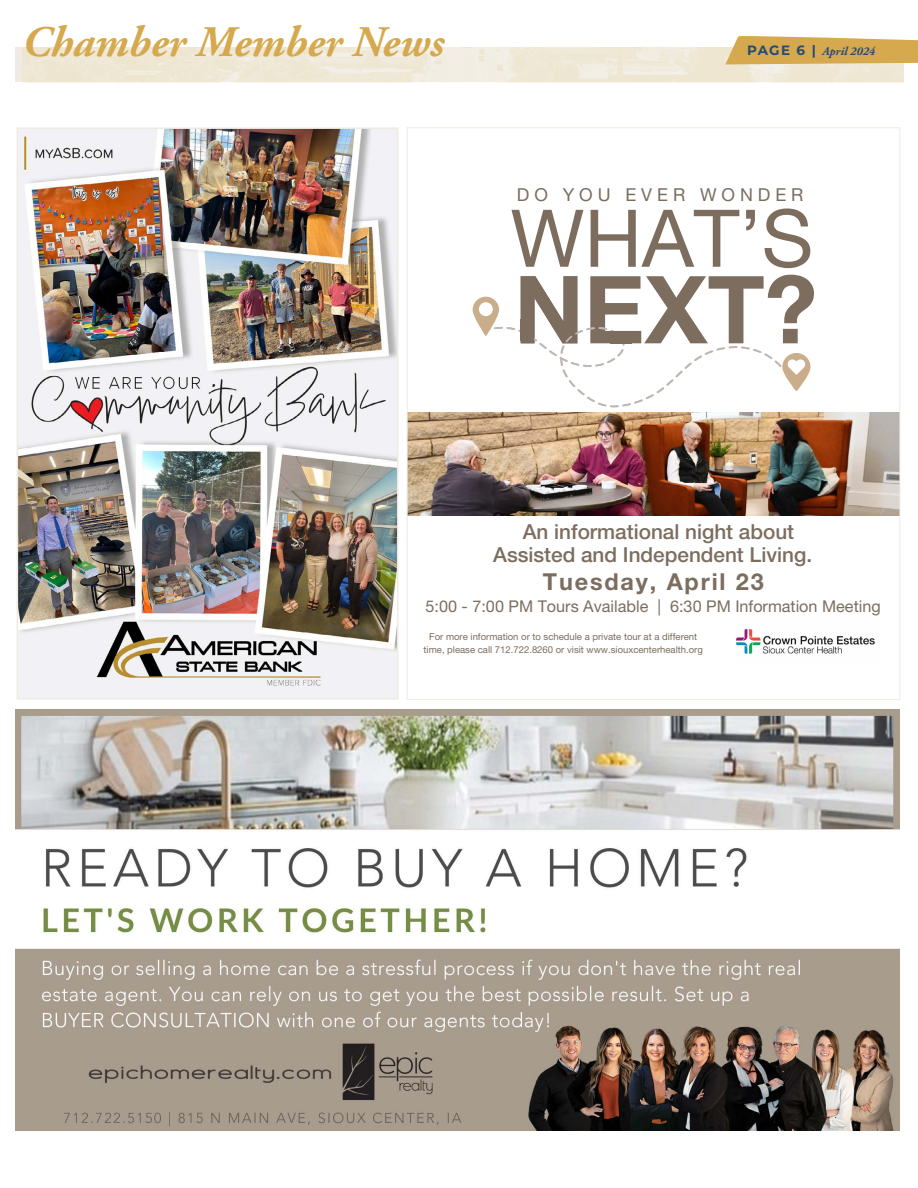
<style>
.page{position:relative;width:918px;height:1188px;background:#fff}
.page>*{position:absolute;margin:0;border:0;box-sizing:border-box;transform-origin:0 0}
.t1{font:700 93.9px "Helvetica Neue LT Pro";color:#7c6d5f}
.t2{font:79.8px "Helvetica Neue LT Pro";color:#7c6d5f}
.t3{font:italic 700 43.5px "Adobe Garamond Pro";color:#d6a94e}
.t4{font:700 23.4px "Helvetica Neue LT Pro";letter-spacing:.08em;color:#7c6d5f}
.t5{font:500 20.7px/23.2px "Helvetica Neue LT Pro";color:#7c6d5f;text-align:center}
.t6{font:17.85px "Helvetica Neue LT Pro";letter-spacing:.275em;color:#7c6d5f}
.t7{font:16.2px "Helvetica Neue LT Pro";color:#7c6d5f}
.t8{font:italic 700 12px "Adobe Garamond Pro";color:#244b7a}
.t9{font:9.6px/13.2px "Helvetica Neue LT Pro";color:#7c6d5f;text-align:center}
.s1{font-family:"Montserrat";font-style:normal;font-size:13.5px}
</style>
<div class="page">
<img style="left:20px;top:130px;width:376px;height:567px">
<div style="left:17px;top:127px;width:382px;height:573px;border:2px solid #efebe3"></div>
<img style="left:22px;top:48px;width:703px;height:34px">
<svg style="left:725px;top:36px;width:193px;height:47px;background:#e3c891"></svg>
<img style="left:15px;top:710px;width:885px;height:420px">
<img style="left:409px;top:413px;width:489px;height:102px">
<img style="left:736px;top:629px;width:139px;height:25px">
<svg style="left:473px;top:297px;width:338px;height:110px"></svg>
<div style="left:521px;top:319px;width:13px;height:22px;background:#7c6d5f"></div>
<div style="left:610px;top:331px;width:22px;height:12px;background:#7c6d5f"></div>
<h3 class="t3" style="left:22px;top:17px;width:423px">Chamber Member News</h3>
<p class="t8" style="left:747px;top:45px;width:130px"><span class="s1">PAGE 6 |</span> April 2024</p>
<h3 class="t6" style="left:517px;top:184px;width:288px">DO YOU EVER WONDER</h3>
<h2 class="t2" style="left:511px;top:189px;width:304px">WHAT’S</h2>
<h1 class="t1" style="left:514px;top:252px;width:304px">NEXT?</h1>
<h3 class="t5" style="left:493px;top:520px;width:321px">An informational night about<br>Assisted and Independent Living.</h3>
<h3 class="t7" style="left:426px;top:596px;width:457px">5:00 - 7:00 PM Tours Available | 6:30 PM Information Meeting</h3>
<h3 class="t4" style="left:543px;top:567px;width:222px">Tuesday, April 23</h3>
<p class="t9" style="left:424px;top:629px;width:281px">For more information or to schedule a private tour at a different time, please call 712.722.8260 or visit www.siouxcenterhealth.org</p>
</div>
